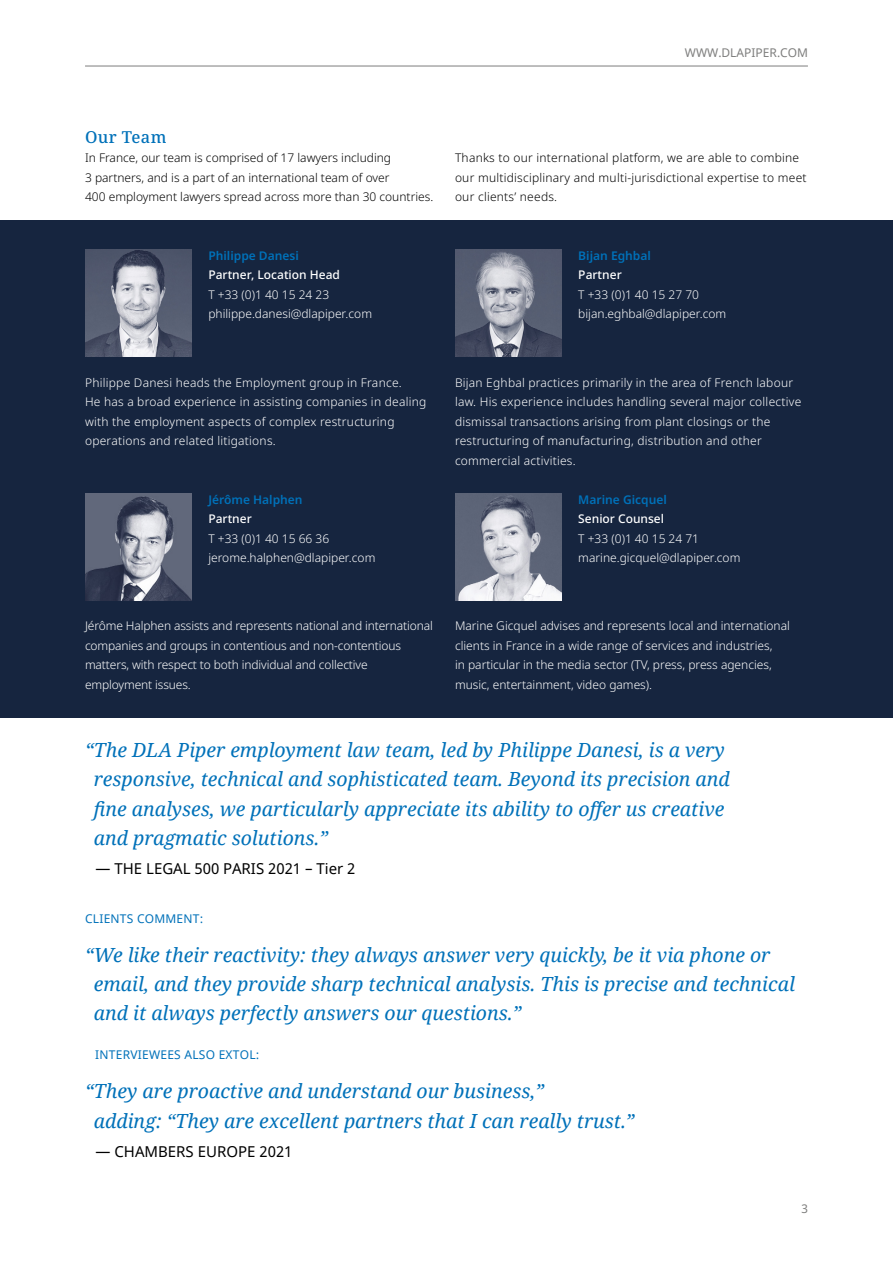
<style>
.page{position:relative;width:893px;height:1263px;background:#fff}
.page>*{position:absolute;margin:0;border:0;box-sizing:border-box;transform-origin:0 0}
.t1{font:italic 19.5px/29.2px "Noto Serif";color:#0071b9}
.t2{font:500 16.5px "Noto Serif";letter-spacing:.02em;color:#0071b9}
.t3{font:15px "Noto Sans";color:#000}
.t4{font:300 12px/19.5px "Noto Sans";color:#fff}
.t5{font:300 12px/19.5px "Noto Sans";letter-spacing:.02em;color:#fff}
.t6{font:300 12px/19.5px "Noto Sans";color:#000}
.t7{font:300 12px/19.5px "Noto Sans";letter-spacing:.02em;color:#000}
.t8{font:600 12px "Noto Sans";color:#0071b9}
.t9{font:500 12px "Noto Sans";color:#fff}
.t10{font:12px "Noto Sans";letter-spacing:.02em;color:#0071b9}
.t11{font:12px "Noto Sans";color:#7e7e7d}
</style>
<div class="page">
<hr style="left:85px;top:66px;width:723px;height:1px;background:#7e7e7d">
<div style="left:0;top:220px;width:893px;height:498px;background:#16253f"></div>
<img style="left:85px;top:250px;width:106px;height:107px">
<img style="left:455px;top:250px;width:106px;height:107px">
<img style="left:455px;top:493px;width:106px;height:108px">
<img style="left:85px;top:493px;width:106px;height:108px">
<p class="t11" style="left:685px;top:45px;width:125px">WWW.DLAPIPER.COM</p>
<h2 class="t2" style="left:85px;top:125px;width:83px">Our Team</h2>
<p class="t6" style="left:85px;top:149px;width:350px">In France, our team is comprised of 17 lawyers including<br>3 partners, and is a part of an international team of over<br>400 employment lawyers spread across more than 30 countries.</p>
<p class="t7" style="left:455px;top:149px;width:353px">Thanks to our international platform, we are able to combine our multidisciplinary and multi-jurisdictional expertise to meet our clients’ needs.</p>
<p class="t8" style="left:208px;top:247px;width:92px">Philippe Danesi</p>
<p class="t9" style="left:208px;top:267px;width:133px">Partner, Location Head</p>
<p class="t4" style="left:208px;top:285px;width:165px">T +33 (0)1 40 15 24 23 philippe.danesi@dlapiper.com</p>
<p class="t8" style="left:578px;top:247px;width:74px">Bijan Eghbal</p>
<p class="t9" style="left:578px;top:267px;width:45px">Partner</p>
<p class="t4" style="left:578px;top:285px;width:149px">T +33 (0)1 40 15 27 70 bijan.eghbal@dlapiper.com</p>
<p class="t5" style="left:85px;top:373px;width:343px">Philippe Danesi heads the Employment group in France.<br>He has a broad experience in assisting companies in dealing with the employment aspects of complex restructuring operations and related litigations.</p>
<p class="t5" style="left:455px;top:373px;width:348px">Bijan Eghbal practices primarily in the area of French labour law. His experience includes handling several major collective dismissal transactions arising from plant closings or the restructuring of manufacturing, distribution and other commercial activities.</p>
<p class="t8" style="left:578px;top:491px;width:90px">Marine Gicquel</p>
<p class="t9" style="left:578px;top:510px;width:87px">Senior Counsel</p>
<p class="t4" style="left:578px;top:529px;width:164px">T +33 (0)1 40 15 24 71 marine.gicquel@dlapiper.com</p>
<p class="t8" style="left:208px;top:491px;width:96px">Jérôme Halphen</p>
<p class="t9" style="left:208px;top:510px;width:45px">Partner</p>
<p class="t4" style="left:208px;top:529px;width:169px">T +33 (0)1 40 15 66 36 jerome.halphen@dlapiper.com</p>
<p class="t4" style="left:85px;top:617px;width:349px">Jérôme Halphen assists and represents national and international companies and groups in contentious and non-contentious matters, with respect to both individual and collective employment issues.</p>
<p class="t4" style="left:455px;top:617px;width:336px">Marine Gicquel advises and represents local and international clients in France in a wide range of services and industries,<br>in particular in the media sector (TV, press, press agencies, music, entertainment, video games).</p>
<p class="t1" style="left:94px;top:735px;width:638px;text-indent:-9px">“The DLA Piper employment law team, led by Philippe Danesi, is a very responsive, technical and sophisticated team. Beyond its precision and fine analyses, we particularly appreciate its ability to offer us creative and pragmatic solutions.”</p>
<p class="t3" style="left:96px;top:858px;width:261px">— THE LEGAL 500 PARIS 2021 – Tier 2</p>
<p class="t10" style="left:85px;top:910px;width:120px">CLIENTS COMMENT:</p>
<h1 class="t1" style="left:94px;top:939px;width:703px;text-indent:-9px">“We like their reactivity: they always answer very quickly, be it via phone or email, and they provide sharp technical analysis. This is precise and technical and it always perfectly answers our questions.”</h1>
<p class="t10" style="left:95px;top:1047px;width:166px">INTERVIEWEES ALSO EXTOL:</p>
<h1 class="t1" style="left:94px;top:1076px;width:542px;text-indent:-9px">“They are proactive and understand our business,”<br>adding: “They are excellent partners that I can really trust.”</h1>
<p class="t3" style="left:96px;top:1141px;width:198px">— CHAMBERS EUROPE 2021</p>
<p class="t11" style="left:801px;top:1200px;width:8px">3</p>
</div>
